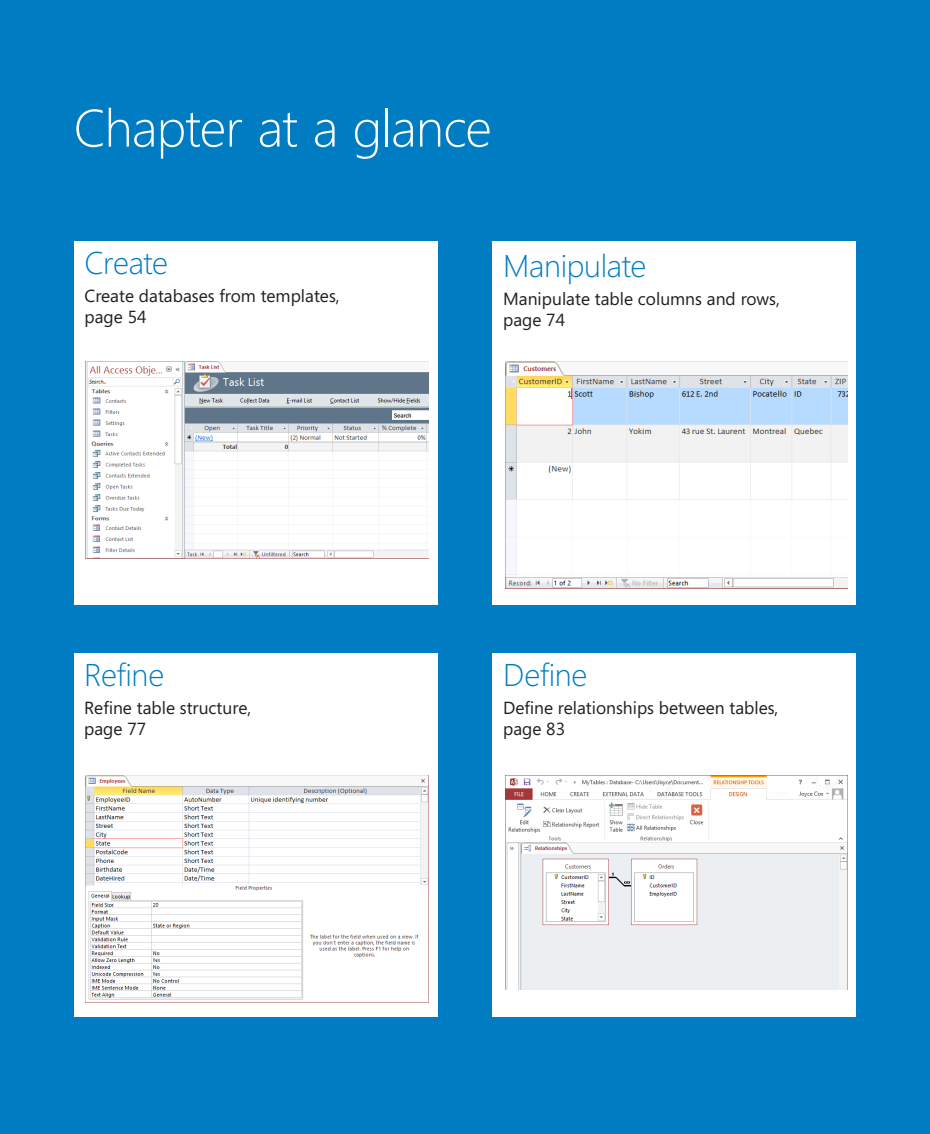
<style>
.page{position:relative;width:930px;height:1134px;background:#fff}
.page>*{position:absolute;margin:0;border:0;box-sizing:border-box;transform-origin:0 0}
.t1{font:300 52.5px "Segoe";letter-spacing:-.02em;color:#fff}
.Ch_at_a_Glance_Head{font:300 31.5px "Segoe";letter-spacing:-.015em;color:#007cc2}
.Ch_at_a_Glance_text{font:17.5px/21px "Segoe";color:#231f20}
</style>
<div class="page">
<div style="left:0;top:0;width:929px;height:1134px;background:#007cc2"></div>
<div style="left:74px;top:242px;width:363px;height:363px;background:#fff"></div>
<div style="left:74px;top:653px;width:363px;height:364px;background:#fff"></div>
<div style="left:492px;top:242px;width:364px;height:363px;background:#fff"></div>
<div style="left:492px;top:653px;width:364px;height:364px;background:#fff"></div>
<img style="left:86px;top:361px;width:342px;height:198px">
<img style="left:86px;top:775px;width:342px;height:225px">
<img style="left:505px;top:361px;width:342px;height:227px">
<img style="left:505px;top:775px;width:342px;height:214px">
<h1 class="t1" style="left:74px;top:92px;width:420px">Chapter at a glance</h1>
<p class="Ch_at_a_Glance_Head" style="left:85px;top:242px;width:85px">Create</p>
<p class="Ch_at_a_Glance_text" style="left:85px;top:285px;width:256px">Create databases from templates, page 54</p>
<p class="Ch_at_a_Glance_Head" style="left:503px;top:244px;width:145px">Manipulate</p>
<p class="Ch_at_a_Glance_text" style="left:503px;top:288px;width:278px">Manipulate table columns and rows, page 74</p>
<p class="Ch_at_a_Glance_Head" style="left:84px;top:654px;width:81px">Refine</p>
<p class="Ch_at_a_Glance_text" style="left:84px;top:697px;width:168px">Refine table structure, page 77</p>
<p class="Ch_at_a_Glance_Head" style="left:503px;top:654px;width:86px">Define</p>
<p class="Ch_at_a_Glance_text" style="left:503px;top:697px;width:277px">Define relationships between tables, page 83</p>
</div>
